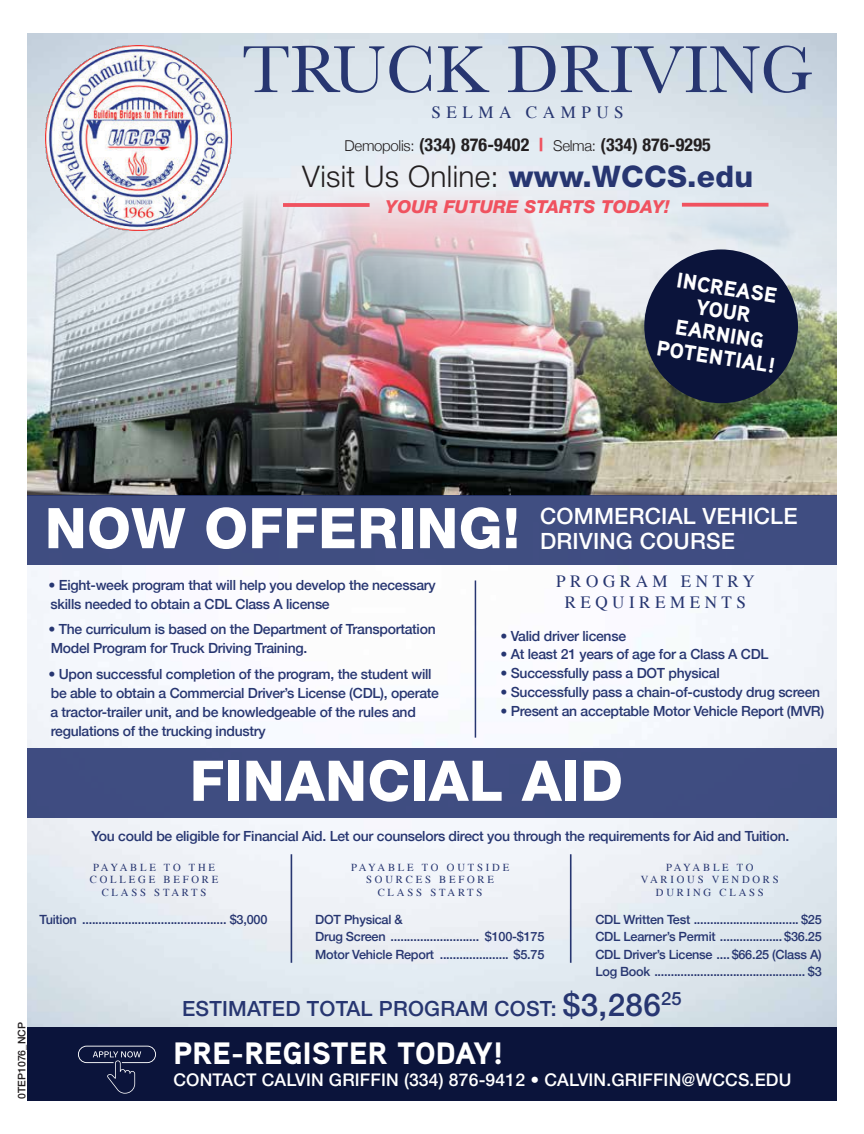
<style>
.page{position:relative;width:864px;height:1134px;background:#fff}
.page>*{position:absolute;margin:0;border:0;box-sizing:border-box;transform-origin:0 0}
.t1{font:800 56.1px "Helvetica Neue LT Std";letter-spacing:.01em;color:#fff}
.t2{font:900 30.9px "Aaux Next";letter-spacing:.01em;color:#fff}
.t3{font:300 29.85px "Helvetica Neue LT Std";letter-spacing:.01em;color:#231f20}
.t4{font:500 22.5px/24.2px "Helvetica Neue LT Std";letter-spacing:.01em;color:#fff}
.t5{font:900 21.3px/23.2px "Aaux Next";color:#fff;text-align:center}
.t6{font:500 21px "Helvetica Neue LT Std";letter-spacing:.01em;color:#273671}
.t7{font:700 condensed 18px "Helvetica Neue";letter-spacing:.01em;color:#231f20}
.t8{font:italic 800 17.85px "Helvetica Neue LT Std";letter-spacing:.01em;color:#f0525f}
.t9{font:500 17.55px "Helvetica Neue LT Std";letter-spacing:.01em;color:#fff}
.t10{font:17.1px/20.5px "Times";letter-spacing:.26em;color:#273671;text-align:center}
.t11{font:17.1px "Times";letter-spacing:.32em;color:#273671}
.t12{font:500 13.95px/18.8px "Helvetica Neue";letter-spacing:-.02em;color:#273671}
.t13{font:500 12.75px/17.2px "Helvetica Neue";letter-spacing:-.02em;color:#273671}
.t14{font:10.65px/12.8px "Times";letter-spacing:.26em;color:#273671;text-align:center}
.t15{font:500 10.5px "Helvetica Neue LT Std";color:#231f20}
.s1{font-weight:300;font-stretch:normal;font-size:15px}
.s2{font-weight:900;color:#f0525f}
.s3{font-weight:800;color:#273671}
.s4{font-size:31.5px}
</style>
<div class="page">
<img style="left:27px;top:34px;width:810px;height:993px">
<svg style="left:244px;top:46px;width:568px;height:47px;background:#aab5ca"></svg>
<img style="left:27px;top:191px;width:810px;height:305px">
<img style="left:45px;top:46px;width:186px;height:184px">
<div style="left:27px;top:496px;width:810px;height:69px;background:#404d81"></div>
<div style="left:27px;top:749px;width:810px;height:69px;background:#3f4d81"></div>
<div style="left:644px;top:249px;width:154px;height:154px;background:#0b143b;border-radius:50%"></div>
<hr style="left:475px;top:580px;width:1px;height:158px;background:#273671">
<hr style="left:291px;top:854px;width:1px;height:109px;background:#273671">
<hr style="left:570px;top:854px;width:2px;height:109px;background:#273671">
<div style="left:27px;top:1027px;width:810px;height:73px;background:#0b143b"></div>
<svg style="left:78px;top:1046px;width:78px;height:48px"></svg>
<svg style="left:682px;top:203px;width:87px;height:4px"></svg>
<hr style="left:283px;top:203px;width:87px;height:4px;background:#ef5d6a">
<p class="t11" style="left:432px;top:96px;width:194px">SELMA CAMPUS</p>
<p class="t7" style="left:345px;top:130px;width:368px"><span class="s1">Demopolis:</span> (334) 876-9402 <span class="s2">|</span> <span class="s1">Selma:</span> (334) 876-9295</p>
<h3 class="t3" style="left:302px;top:158px;width:453px">Visit Us Online: <span class="s3">www.WCCS.edu</span></h3>
<p class="t8" style="left:386px;top:196px;width:286px">YOUR FUTURE STARTS TODAY!</p>
<h3 class="t5" style="left:670px;top:267px;width:121px;rotate:9deg">INCREASE<br>YOUR<br>EARNING<br>POTENTIAL!</h3>
<p class="t15" style="left:16px;top:1099px;width:78px;rotate:-90deg">0TEP1076_NCP</p>
<h1 class="t1" style="left:45px;top:495px;width:476px">NOW OFFERING!</h1>
<h3 class="t4" style="left:540px;top:504px;width:259px">COMMERCIAL VEHICLE<br>DRIVING COURSE</h3>
<p class="t12" style="left:49px;top:574px;width:389px">• Eight-week program that will help you develop the necessary skills needed to obtain a CDL Class A license</p>
<p class="t12" style="left:49px;top:619px;width:389px">• The curriculum is based on the Department of Transportation<br>Model Program for Truck Driving Training.</p>
<p class="t12" style="left:49px;top:664px;width:392px">• Upon successful completion of the program, the student will be able to obtain a Commercial Driver’s License (CDL), operate a tractor-trailer unit, and be knowledgeable of the rules and regulations of the trucking industry</p>
<p class="t10" style="left:556px;top:570px;width:200px">PROGRAM ENTRY<br>REQUIREMENTS</p>
<p class="t12" style="left:501px;top:625px;width:127px">• Valid driver license</p>
<p class="t12" style="left:501px;top:644px;width:270px">• At least 21 years of age for a Class A CDL</p>
<p class="t12" style="left:501px;top:663px;width:221px">• Successfully pass a DOT physical</p>
<p class="t12" style="left:501px;top:682px;width:321px">• Successfully pass a chain-of-custody drug screen</p>
<p class="t12" style="left:501px;top:701px;width:325px">• Present an acceptable Motor Vehicle Report (MVR)</p>
<h1 class="t1" style="left:190px;top:747px;width:435px">FINANCIAL AID</h1>
<p class="t12" style="left:91px;top:826px;width:699px">You could be eligible for Financial Aid. Let our counselors direct you through the requirements for Aid and Tuition.</p>
<p class="t14" style="left:90px;top:860px;width:130px">PAYABLE TO THE<br>COLLEGE BEFORE<br>CLASS STARTS</p>
<p class="t14" style="left:351px;top:860px;width:160px">PAYABLE TO OUTSIDE<br>SOURCES BEFORE<br>CLASS STARTS</p>
<p class="t14" style="left:641px;top:860px;width:139px">PAYABLE TO<br>VARIOUS VENDORS<br>DURING CLASS</p>
<p class="t13" style="left:40px;top:910px;width:229px">Tuition ............................................ $3,000</p>
<p class="t13" style="left:315px;top:910px;width:231px">DOT Physical &amp;<br>Drug Screen ........................... $100-$175<br>Motor Vehicle Report ..................... $5.75</p>
<p class="t13" style="left:595px;top:910px;width:228px;text-align:justify">CDL Written Test ................................ $25<br>CDL Learner’s Permit ................... $36.25<br>CDL Driver’s License ....$66.25 (Class A)<br>Log Book .............................................. $3</p>
<h3 class="t6" style="left:182px;top:996px;width:501px">ESTIMATED TOTAL PROGRAM COST: <span class="s4">$3,286</span><sup>25</sup></h3>
<h2 class="t2" style="left:173px;top:1031px;width:331px">PRE-REGISTER TODAY!</h2>
<p class="t9" style="left:173px;top:1070px;width:619px">CONTACT CALVIN GRIFFIN (334) 876-9412 • CALVIN.GRIFFIN@WCCS.EDU</p>
</div>
